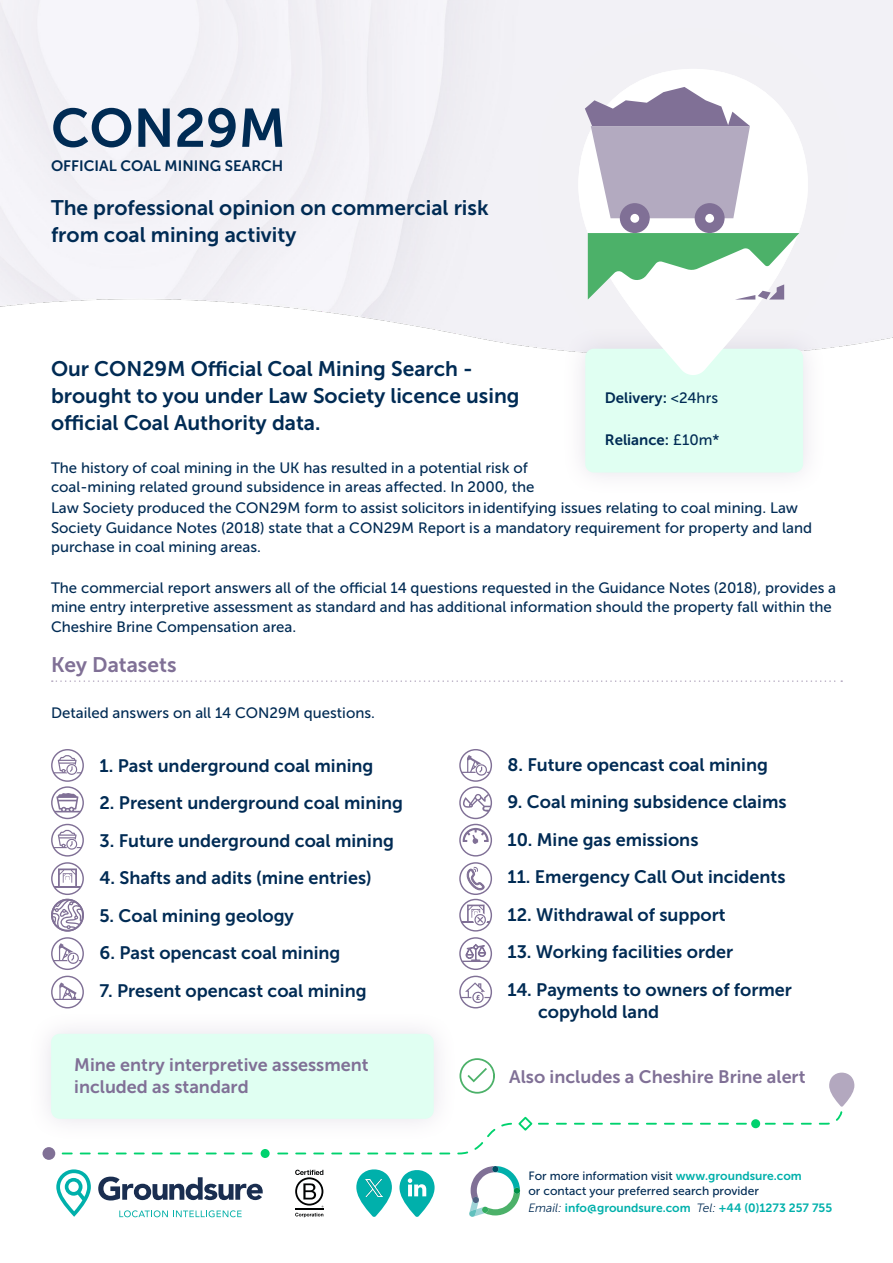
<style>
.page{position:relative;width:893px;height:1263px;background:#fff}
.page>*{position:absolute;margin:0;border:0;box-sizing:border-box;transform-origin:0 0}
.t1{font:54px "Museo Sans 700";color:#002b54}
.t2{font:21px/27px "Museo Sans 700";color:#002b54}
.t3{font:21px "Museo Sans 700";color:#807096}
.t4{font:18px/22.5px "Museo Sans 700";color:#002b54}
.t5{font:18px/22.5px "Museo Sans 700";color:#807096}
.t6{font:15px/19.5px "Museo Sans 500";color:#002b54}
.t7{font:15px "Museo Sans 700";color:#002b54}
.t8{font:12px/15px "Museo Sans 500";color:#002b54}
.t9{font:12px "Museo Sans 700";color:#00b0ab}
.s1{font-family:"Museo Sans 500"}
.s2{font-family:"Museo Sans 700";color:#00b0ab}
.s3{font-family:"Museo Sans 300";font-style:italic;color:#002b54}
</style>
<div class="page">
<svg style="left:736px;top:1123px;width:11px;height:2px"></svg>
<svg style="left:718px;top:1123px;width:11px;height:2px"></svg>
<svg style="left:700px;top:1123px;width:11px;height:2px"></svg>
<svg style="left:682px;top:1123px;width:11px;height:2px"></svg>
<svg style="left:664px;top:1123px;width:11px;height:2px"></svg>
<svg style="left:646px;top:1123px;width:11px;height:2px"></svg>
<svg style="left:628px;top:1123px;width:11px;height:2px"></svg>
<svg style="left:610px;top:1123px;width:11px;height:2px"></svg>
<svg style="left:592px;top:1123px;width:11px;height:2px"></svg>
<svg style="left:574px;top:1123px;width:11px;height:2px"></svg>
<svg style="left:556px;top:1123px;width:11px;height:2px"></svg>
<svg style="left:242px;top:1152px;width:11px;height:2px"></svg>
<svg style="left:224px;top:1152px;width:11px;height:2px"></svg>
<svg style="left:206px;top:1152px;width:11px;height:2px"></svg>
<svg style="left:188px;top:1152px;width:11px;height:2px"></svg>
<svg style="left:170px;top:1152px;width:11px;height:2px"></svg>
<svg style="left:152px;top:1152px;width:11px;height:2px"></svg>
<svg style="left:134px;top:1152px;width:11px;height:2px"></svg>
<svg style="left:116px;top:1152px;width:11px;height:2px"></svg>
<svg style="left:98px;top:1152px;width:11px;height:2px"></svg>
<svg style="left:80px;top:1152px;width:11px;height:2px"></svg>
<svg style="left:62px;top:1152px;width:11px;height:2px"></svg>
<svg style="left:765px;top:1072px;width:89px;height:53px"></svg>
<div style="left:43px;top:1147px;width:12px;height:13px;background:#807096;border-radius:50%"></div>
<div style="left:261px;top:1149px;width:9px;height:9px;background:#00d26e;border-radius:50%"></div>
<svg style="left:277px;top:1116px;width:272px;height:38px"></svg>
<div style="left:751px;top:1119px;width:9px;height:9px;background:#00d26e;border-radius:50%"></div>
<svg style="left:469px;top:1166px;width:51px;height:51px"></svg>
<svg style="left:56px;top:1169px;width:35px;height:48px"></svg>
<svg style="left:98px;top:1176px;width:165px;height:24px"></svg>
<svg style="left:119px;top:1210px;width:123px;height:7px"></svg>
<hr style="left:295px;top:1208px;width:28px;height:2px;background:#010202">
<svg style="left:295px;top:1170px;width:28px;height:37px"></svg>
<svg style="left:295px;top:1213px;width:28px;height:4px"></svg>
<svg style="left:399px;top:1170px;width:36px;height:47px"></svg>
<svg style="left:356px;top:1169px;width:36px;height:48px"></svg>
<img style="left:366px;top:1179px;width:17px;height:18px">
<div style="left:537px;top:28px;width:311px;height:386px;background:#f2f2f5"></div>
<div style="left:51px;top:749px;width:33px;height:33px;border:1px solid #807096;border-radius:50%"></div>
<svg style="left:54px;top:755px;width:27px;height:20px"></svg>
<svg style="left:51px;top:787px;width:33px;height:32px"></svg>
<div style="left:51px;top:786px;width:33px;height:33px;border:1px solid #807096;border-radius:50%"></div>
<svg style="left:51px;top:899px;width:33px;height:32px"></svg>
<div style="left:51px;top:899px;width:33px;height:32px;border:1px solid #807096;border-radius:50%"></div>
<div style="left:51px;top:862px;width:33px;height:33px;border:1px solid #807096;border-radius:50%"></div>
<svg style="left:54px;top:868px;width:27px;height:20px"></svg>
<div style="left:51px;top:976px;width:33px;height:32px;border:1px solid #807096;border-radius:50%"></div>
<svg style="left:54px;top:982px;width:28px;height:18px"></svg>
<div style="left:51px;top:824px;width:33px;height:32px;border:1px solid #807096;border-radius:50%"></div>
<svg style="left:54px;top:830px;width:27px;height:20px"></svg>
<div style="left:51px;top:937px;width:33px;height:33px;border:1px solid #807096;border-radius:50%"></div>
<svg style="left:53px;top:943px;width:29px;height:21px"></svg>
<div style="left:459px;top:749px;width:33px;height:33px;border:1px solid #807096;border-radius:50%"></div>
<svg style="left:461px;top:755px;width:29px;height:21px"></svg>
<div style="left:459px;top:786px;width:33px;height:33px;border:1px solid #807096;border-radius:50%"></div>
<svg style="left:463px;top:794px;width:28px;height:18px"></svg>
<div style="left:459px;top:899px;width:33px;height:32px;border:1px solid #807096;border-radius:50%"></div>
<hr style="left:461px;top:921px;width:29px;height:2px;background:#807096">
<svg style="left:467px;top:904px;width:19px;height:21px"></svg>
<div style="left:459px;top:862px;width:33px;height:33px;border:1px solid #807096;border-radius:50%"></div>
<svg style="left:466px;top:867px;width:20px;height:23px"></svg>
<div style="left:459px;top:976px;width:33px;height:32px;border:1px solid #807096;border-radius:50%"></div>
<svg style="left:460px;top:982px;width:30px;height:21px"></svg>
<div style="left:459px;top:824px;width:33px;height:32px;border:1px solid #807096;border-radius:50%"></div>
<svg style="left:463px;top:828px;width:26px;height:16px"></svg>
<div style="left:459px;top:937px;width:33px;height:33px;border:1px solid #807096;border-radius:50%"></div>
<svg style="left:462px;top:943px;width:27px;height:19px"></svg>
<div style="left:561px;top:325px;width:266px;height:172px;background:#fcfbfc"></div>
<div style="left:585px;top:349px;width:218px;height:124px;background:#e0fff2;border-radius:9px"></div>
<svg style="left:578px;top:69px;width:230px;height:306px"></svg>
<svg style="left:585px;top:87px;width:214px;height:213px"></svg>
<div style="left:27px;top:1010px;width:431px;height:133px;background:#fcfbfc"></div>
<div style="left:51px;top:1034px;width:383px;height:85px;background:#e0fff2;border-radius:9px"></div>
<svg style="left:459px;top:1058px;width:36px;height:36px"></svg>
<svg style="left:52px;top:680px;width:790px;height:2px"></svg>
<h1 class="t1" style="left:51px;top:98px;width:236px">CON29M</h1>
<p class="t7" style="left:51px;top:157px;width:234px">OFFICIAL COAL MINING SEARCH</p>
<h2 class="t2" style="left:51px;top:194px;width:439px">The professional opinion on commercial risk from coal mining activity</h2>
<h2 class="t2" style="left:51px;top:355px;width:470px">Our CON29M Official Coal Mining Search - brought to you under Law Society licence using official Coal Authority data.</h2>
<p class="t6" style="left:51px;top:458px;width:485px">The history of coal mining in the UK has resulted in a potential risk of coal-mining related ground subsidence in areas affected. In 2000, the</p>
<p class="t6" style="left:51px;top:498px;width:763px">Law Society produced the CON29M form to assist solicitors inidentifying issues relating to coal mining. Law<br>Society Guidance Notes (2018) state that a CON29M Report is a mandatory requirement for property and land purchase in coal mining areas.</p>
<p class="t6" style="left:51px;top:578px;width:787px">The commercial report answers all of the official 14 questions requested in the Guidance Notes (2018), provides a mine entry interpretive assessment as standard and has additional information should the property fall within the<br>Cheshire Brine Compensation area.</p>
<p class="t7" style="left:605px;top:389px;width:115px">Delivery: <span class="s1">&lt;24hrs</span></p>
<p class="t7" style="left:605px;top:431px;width:116px">Reliance: <span class="s1">£10m*</span></p>
<h2 class="t3" style="left:51px;top:653px;width:127px">Key Datasets</h2>
<p class="t6" style="left:51px;top:703px;width:325px">Detailed answers on all 14 CON29M questions.</p>
<p class="t4" style="left:99px;top:754px;width:275px">1. Past underground coal mining</p>
<p class="t4" style="left:99px;top:792px;width:305px">2. Present underground coal mining</p>
<p class="t4" style="left:99px;top:829px;width:296px">3. Future underground coal mining</p>
<p class="t4" style="left:99px;top:867px;width:274px">4. Shafts and adits (mine entries)</p>
<p class="t4" style="left:99px;top:904px;width:196px">5. Coal mining geology</p>
<p class="t4" style="left:99px;top:942px;width:242px">6. Past opencast coal mining</p>
<p class="t4" style="left:99px;top:979px;width:269px">7. Present opencast coal mining</p>
<p class="t5" style="left:74px;top:1053px;width:296px">Mine entry interpretive assessment included as standard</p>
<p class="t4" style="left:507px;top:753px;width:262px">8. Future opencast coal mining</p>
<p class="t4" style="left:507px;top:791px;width:281px">9. Coal mining subsidence claims</p>
<p class="t4" style="left:507px;top:828px;width:192px">10. Mine gas emissions</p>
<p class="t4" style="left:507px;top:866px;width:279px">11. Emergency Call Out incidents</p>
<p class="t4" style="left:507px;top:903px;width:220px">12. Withdrawal of support</p>
<p class="t4" style="left:507px;top:941px;width:227px">13. Working facilities order</p>
<p class="t4" style="left:538px;top:978px;width:255px;text-indent:-31px">14. Payments to owners of former copyhold land</p>
<p class="t5" style="left:509px;top:1065px;width:298px">Also includes a Cheshire Brine alert</p>
<p class="t8" style="left:528px;top:1168px;width:275px">For more information visit <span class="s2">www.groundsure.com </span>or contact your preferred search provider</p>
<p class="t9" style="left:528px;top:1201px;width:305px"><span class="s3">Email:</span> info@groundsure.com <span class="s3">Tel:</span> +44 (0)1273 257 755</p>
</div>
